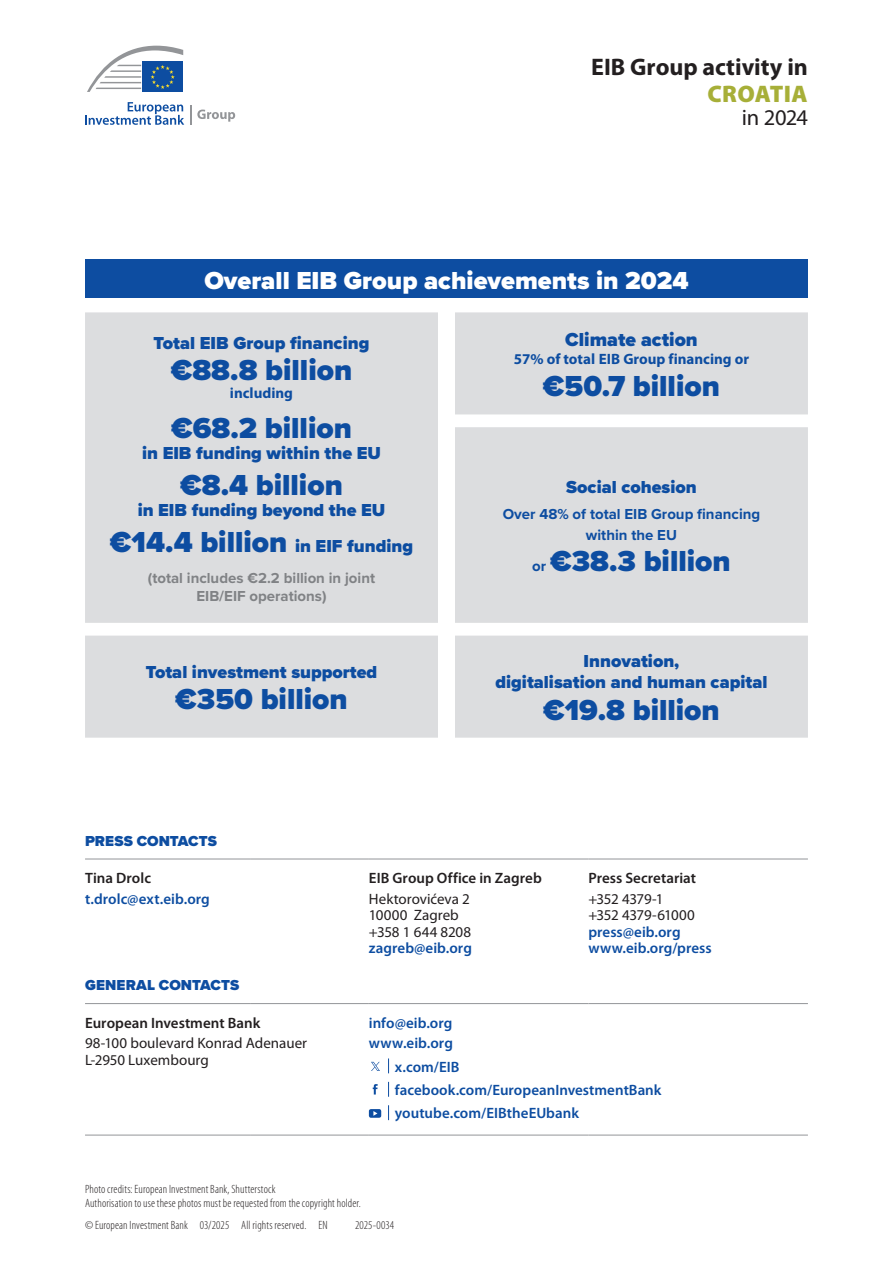
<style>
.page{position:relative;width:893px;height:1263px;background:#fff}
.page>*{position:absolute;margin:0;border:0;box-sizing:border-box;transform-origin:0 0}
.t1{font:900 30px "Proxima Nova";color:#0d4da1}
.t2{font:900 25.5px "Proxima Nova";color:#fff}
.t3{font:700 24px "Myriad Pro";color:#231f20}
.t4{font:900 24px "Myriad Pro";letter-spacing:.01em;color:#a7af38}
.t5{font:22.5px "Myriad Pro";letter-spacing:-.03em;color:#231f20}
.t6{font:900 19.5px "Proxima Nova";color:#0d4da1}
.t7{font:900 18px/21px "Proxima Nova";color:#0d4da1;text-align:center}
.t8{font:600 15px "Myriad Pro";color:#0d4da1}
.t9{font:15px/16.5px "Myriad Pro";color:#231f20}
.t10{font:600 15px "Myriad Pro";color:#231f20}
.t11{font:700 15px/18px "Proxima Nova";color:#808285;text-align:center}
.t12{font:700 15px/21px "Proxima Nova";color:#0d4da1;text-align:center}
.t13{font:700 15px "Myriad Pro";color:#0d4da1}
.t14{font:900 15px "Proxima Nova";letter-spacing:.005em;color:#0d4da1}
.t15{font:15px "Myriad Pro";letter-spacing:-.025em;color:#231f20}
.t16{font:300 condensed 12px/13.5px "Myriad Pro";letter-spacing:.01em;color:#231f20}
.s1{font-size:18px}
.s2{font-weight:700;font-size:15px}
</style>
<div class="page">
<svg style="left:87px;top:46px;width:96px;height:46px"></svg>
<svg style="left:190px;top:105px;width:1px;height:20px"></svg>
<svg style="left:197px;top:110px;width:38px;height:12px"></svg>
<svg style="left:85px;top:102px;width:99px;height:23px"></svg>
<hr style="left:892px;top:0;width:1px;height:551px;background:#a7af38">
<hr style="left:85px;top:859px;width:166px;height:1px;background:#939598">
<hr style="left:251px;top:859px;width:118px;height:1px;background:#939598">
<hr style="left:369px;top:859px;width:219px;height:1px;background:#939598">
<hr style="left:588px;top:859px;width:220px;height:1px;background:#939598">
<hr style="left:85px;top:1003px;width:166px;height:1px;background:#939598">
<hr style="left:251px;top:1003px;width:118px;height:1px;background:#939598">
<hr style="left:369px;top:1003px;width:219px;height:1px;background:#939598">
<hr style="left:588px;top:1003px;width:220px;height:1px;background:#939598">
<hr style="left:85px;top:1135px;width:166px;height:1px;background:#939598">
<hr style="left:251px;top:1135px;width:118px;height:1px;background:#939598">
<hr style="left:369px;top:1135px;width:219px;height:1px;background:#939598">
<hr style="left:588px;top:1135px;width:220px;height:1px;background:#939598">
<svg style="left:388px;top:1058px;width:1px;height:15px"></svg>
<svg style="left:388px;top:1082px;width:1px;height:15px"></svg>
<svg style="left:388px;top:1105px;width:1px;height:15px"></svg>
<svg style="left:371px;top:1062px;width:9px;height:9px"></svg>
<svg style="left:373px;top:1084px;width:5px;height:10px"></svg>
<svg style="left:369px;top:1109px;width:12px;height:9px"></svg>
<div style="left:85px;top:259px;width:723px;height:39px;background:#0d4da1"></div>
<svg style="left:85px;top:312px;width:723px;height:426px;background:#dedfe1"></svg>
<h3 class="t3" style="left:591px;top:54px;width:218px">EIB Group activity in</h3>
<h3 class="t4" style="left:707px;top:80px;width:102px">CROATIA</h3>
<h3 class="t5" style="left:742px;top:105px;width:68px">in 2024</h3>
<p class="t2" style="left:204px;top:261px;width:486px">Overall EIB Group achievements in 2024</p>
<p class="t7" style="left:154px;top:332px;width:217px">Total EIB Group financing</p>
<p class="t1" style="left:171px;top:348px;width:183px">€88.8 billion</p>
<p class="t13" style="left:230px;top:385px;width:65px">including</p>
<p class="t1" style="left:171px;top:406px;width:182px">€68.2 billion</p>
<p class="t7" style="left:142px;top:443px;width:240px">in EIB funding within the EU</p>
<p class="t1" style="left:180px;top:463px;width:164px">€8.4 billion</p>
<p class="t7" style="left:138px;top:499px;width:249px">in EIB funding beyond the EU</p>
<p class="t1" style="left:110px;top:519px;width:305px">€14.4 billion <span class="s1">in EIF funding</span></p>
<p class="t11" style="left:148px;top:568px;width:229px">(total includes €2.2 billion in joint<br>EIB/EIF operations)</p>
<p class="t7" style="left:146px;top:661px;width:233px">Total investment supported</p>
<p class="t1" style="left:175px;top:677px;width:174px">€350 billion</p>
<p class="t6" style="left:565px;top:325px;width:134px">Climate action</p>
<p class="t13" style="left:514px;top:351px;width:237px">57% of total EIB Group financing or</p>
<p class="t1" style="left:543px;top:363px;width:178px">€50.7 billion</p>
<p class="t7" style="left:566px;top:477px;width:132px">Social cohesion</p>
<p class="t12" style="left:503px;top:503px;width:259px">Over 48% of total EIB Group financing within the EU</p>
<p class="t1" style="left:532px;top:539px;width:200px"><span class="s2">or</span> €38.3 billion</p>
<p class="t7" style="left:495px;top:651px;width:273px">Innovation,<br>digitalisation and human capital</p>
<p class="t1" style="left:543px;top:688px;width:178px">€19.8 billion</p>
<p class="t14" style="left:85px;top:829px;width:134px">PRESS CONTACTS</p>
<p class="t10" style="left:85px;top:870px;width:68px">Tina Drolc</p>
<p class="t8" style="left:85px;top:890px;width:126px">t.drolc@ext.eib.org</p>
<p class="t14" style="left:85px;top:974px;width:156px">GENERAL CONTACTS</p>
<p class="t10" style="left:85px;top:1014px;width:177px">European Investment Bank</p>
<p class="t9" style="left:85px;top:1035px;width:224px">98-100 boulevard Konrad Adenauer</p>
<p class="t9" style="left:85px;top:1052px;width:125px">L-2950 Luxembourg</p>
<p class="t10" style="left:369px;top:870px;width:174px">EIB Group Office in Zagreb</p>
<p class="t9" style="left:369px;top:891px;width:103px">Hektorovićeva 2<br>10000 Zagreb</p>
<p class="t9" style="left:369px;top:924px;width:104px">+358 1 644 8208</p>
<p class="t8" style="left:369px;top:940px;width:105px">zagreb@eib.org</p>
<p class="t10" style="left:588px;top:870px;width:109px">Press Secretariat</p>
<p class="t9" style="left:588px;top:891px;width:77px">+352 4379-1</p>
<p class="t15" style="left:588px;top:907px;width:108px">+352 4379-61000</p>
<p class="t8" style="left:588px;top:923px;width:94px">press@eib.org</p>
<p class="t8" style="left:588px;top:940px;width:125px">www.eib.org/press</p>
<p class="t8" style="left:369px;top:1014px;width:85px">info@eib.org</p>
<p class="t8" style="left:369px;top:1035px;width:86px">www.eib.org</p>
<p class="t8" style="left:395px;top:1058px;width:66px">x.com/EIB</p>
<p class="t8" style="left:395px;top:1081px;width:268px">facebook.com/EuropeanInvestmentBank</p>
<p class="t8" style="left:395px;top:1105px;width:186px">youtube.com/EIBtheEUbank</p>
<p class="t16" style="left:85px;top:1183px;width:277px">Photo credits: European Investment Bank, Shutterstock<br>Authorisation to use these photos must be requested from the copyright holder.</p>
<p class="t16" style="left:85px;top:1218px;width:244px">© European Investment Bank 03/2025 All rights reserved. EN</p>
<p class="t16" style="left:355px;top:1218px;width:41px">2025-0034</p>
</div>
